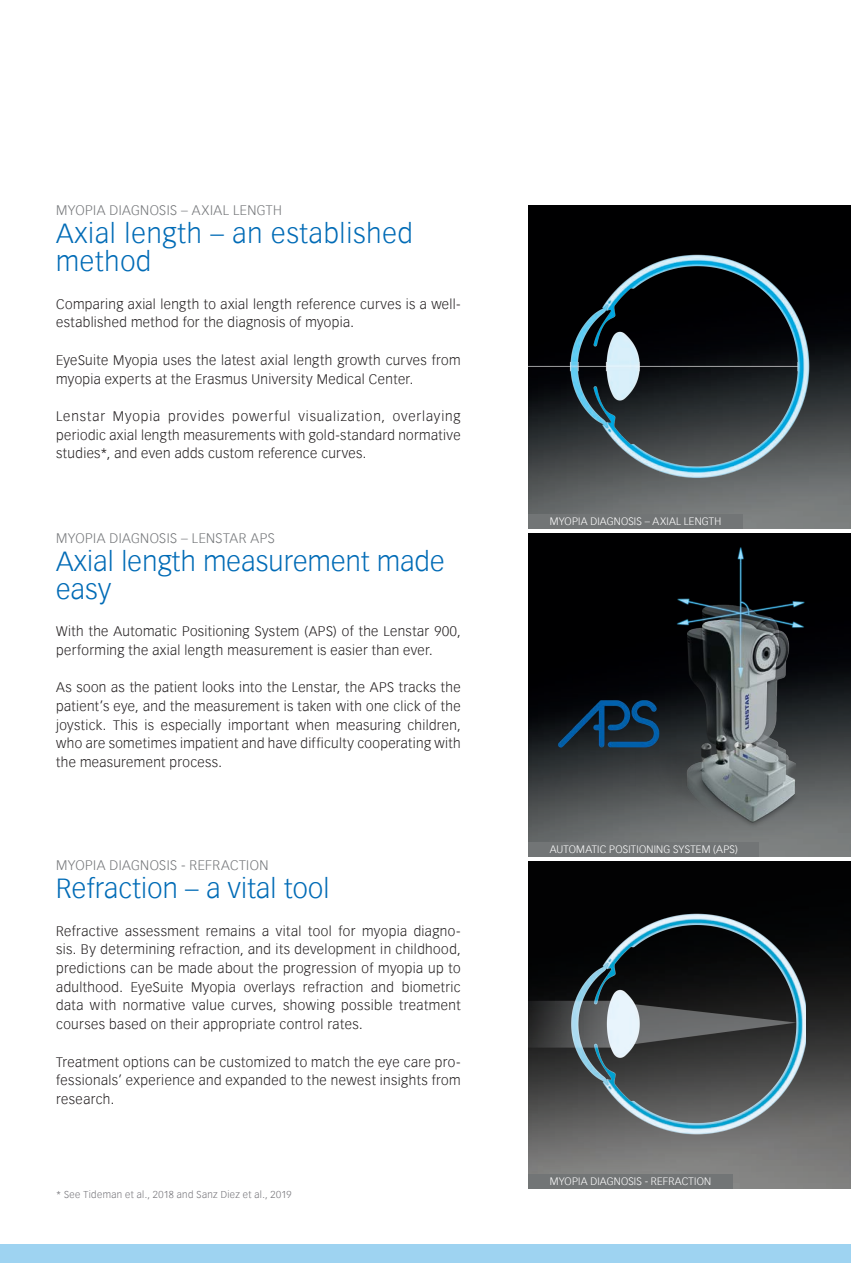
<style>
.page{position:relative;width:851px;height:1263px;background:#fff}
.page>*{position:absolute;margin:0;border:0;box-sizing:border-box;transform-origin:0 0}
.Subtitle_light__HS_b{font:300 27px/28px "Vectora Com";letter-spacing:.01em;color:#006bb6}
.Subtitle_light__HS_b-2{font:300 27px/28px "Vectora Com";letter-spacing:.03em;color:#006bb6}
.Copytext{font:300 13.5px/18.8px "Vectora Com";letter-spacing:.03em;color:#231f20;text-align:justify}
.Subtitle_light__HS_b-3{font:300 13.5px/18.8px "Vectora Com";letter-spacing:.025em;color:#231f20}
.Subtitle_light__HS_b-4{font:300 13.5px "Vectora Com";letter-spacing:.03em;color:#76787b}
.Subtitle_small_light{font:300 13.5px "Vectora Com";letter-spacing:.03em;color:#76787b}
.Picture_Caption{font:300 10.5px "Vectora Com";letter-spacing:.02em;color:#fff}
.Subtitle_light__HS_b-5{font:300 9.75px "Vectora Com";letter-spacing:.04em;color:#747378}
</style>
<div class="page">
<img style="left:528px;top:533px;width:322px;height:307px">
<img style="left:528px;top:205px;width:322px;height:323px">
<div style="left:0;top:1244px;width:850px;height:19px;background:#9ed3f1"></div>
<img style="left:528px;top:861px;width:322px;height:327px">
<div style="left:528px;top:842px;width:230px;height:14px;background:#727576"></div>
<img style="left:528px;top:210px;width:322px;height:310px">
<img style="left:528px;top:871px;width:277px;height:304px">
<div style="left:528px;top:514px;width:214px;height:14px;background:#727576"></div>
<div style="left:528px;top:1174px;width:204px;height:14px;background:#727576"></div>
<p class="Subtitle_light__HS_b-4" style="left:56px;top:202px;width:227px">MYOPIA DIAGNOSIS – AXIAL LENGTH</p>
<p class="Subtitle_light__HS_b-2" style="left:56px;top:220px;width:358px">Axial length – an established method</p>
<p class="Subtitle_light__HS_b-3" style="left:56px;top:295px;width:406px">Comparing axial length to axial length reference curves is a well&shy;established method for the diagnosis of myopia.</p>
<p class="Subtitle_light__HS_b-3" style="left:56px;top:351px;width:406px">EyeSuite Myopia uses the latest axial length growth curves from myopia experts at the Erasmus University Medical Center.</p>
<p class="Subtitle_light__HS_b-3" style="left:56px;top:407px;width:406px;text-align:justify">Lenstar Myopia provides powerful visualization, overlaying periodic axial length measurements with gold-standard normative studies*, and even adds custom reference curves.</p>
<p class="Subtitle_light__HS_b-4" style="left:56px;top:530px;width:220px">MYOPIA DIAGNOSIS – LENSTAR APS</p>
<p class="Subtitle_light__HS_b" style="left:56px;top:547px;width:390px">Axial length measurement made easy</p>
<p class="Copytext" style="left:56px;top:622px;width:406px">With the Automatic Positioning System (APS) of the Lenstar 900, performing the axial length measurement is easier than ever.</p>
<p class="Copytext" style="left:56px;top:678px;width:406px">As soon as the patient looks into the Lenstar, the APS tracks the patient’s eye, and the measurement is taken with one click of the joystick. This is especially important when measuring children, who are sometimes impatient and have difficulty cooperating with the measurement process.</p>
<p class="Subtitle_small_light" style="left:56px;top:857px;width:214px">MYOPIA DIAGNOSIS - REFRACTION</p>
<p class="Subtitle_light__HS_b" style="left:56px;top:874px;width:275px">Refraction – a vital tool</p>
<p class="Copytext" style="left:56px;top:921px;width:406px">Refractive assessment remains a vital tool for myopia diagno&shy;sis. By determining refraction, and its development in childhood, predictions can be made about the progression of myopia up to adulthood. EyeSuite Myopia overlays refraction and biometric data with normative value curves, showing possible treatment courses based on their appropriate control rates.</p>
<p class="Copytext" style="left:56px;top:1052px;width:406px">Treatment options can be customized to match the eye care pro&shy;fessionals’ experience and expanded to the newest insights from research.</p>
<p class="Subtitle_light__HS_b-5" style="left:56px;top:1188px;width:237px">* See Tideman et al., 2018 and Sanz Diez et al., 2019</p>
<p class="Picture_Caption" style="left:549px;top:515px;width:173px">MYOPIA DIAGNOSIS – AXIAL LENGTH</p>
<p class="Picture_Caption" style="left:549px;top:843px;width:189px">AUTOMATIC POSITIONING SYSTEM (APS)</p>
<p class="Picture_Caption" style="left:549px;top:1175px;width:163px">MYOPIA DIAGNOSIS - REFRACTION</p>
</div>
